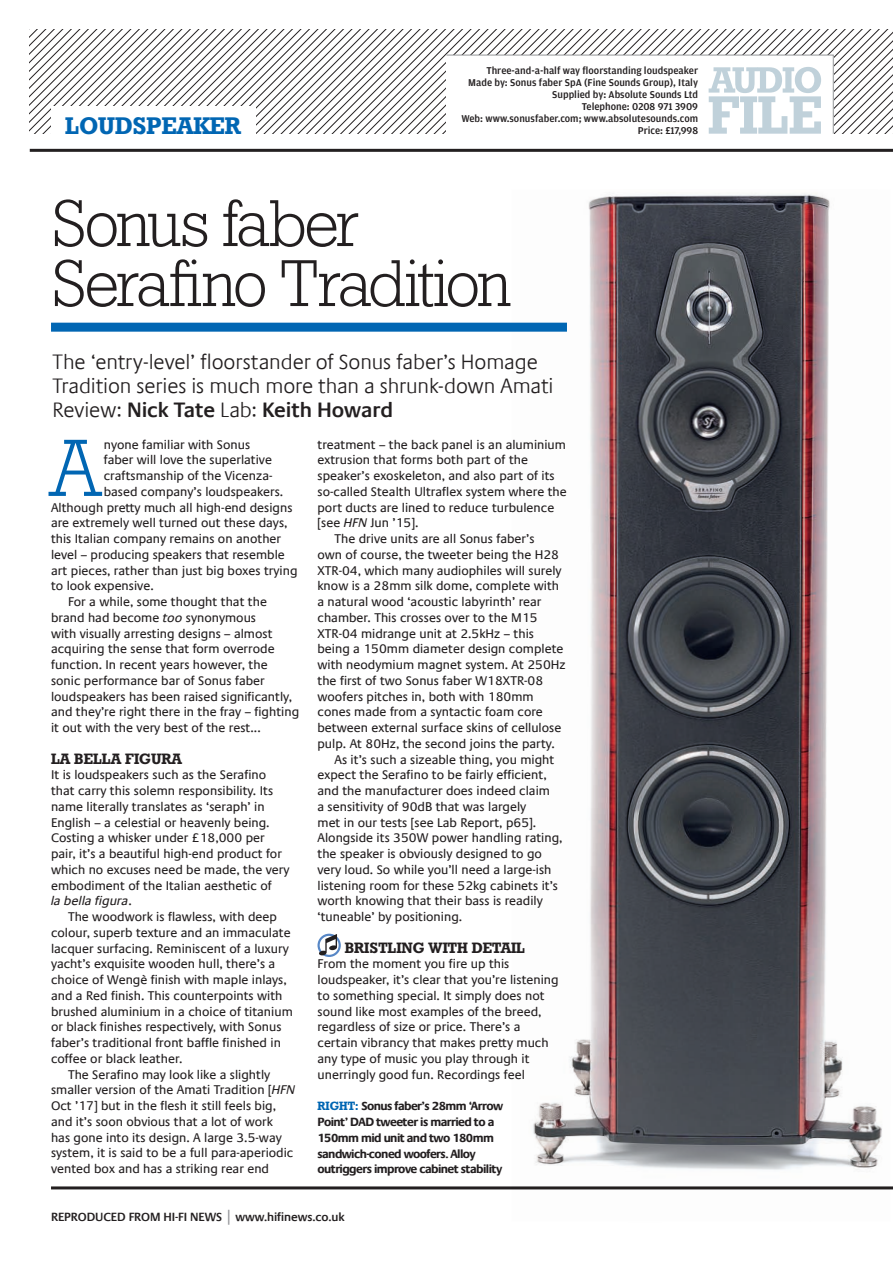
<style>
.page{position:relative;width:893px;height:1263px;background:#fff}
.page>*{position:absolute;margin:0;border:0;box-sizing:border-box;transform-origin:0 0}
.t1{font:80.85px "Geometric Slab 712 BT Light A";color:#0166b3}
.t2{font:66px/60px "Geometric Slab 712 BT Light A";letter-spacing:-.035em;color:#231f20}
.t3{font:24px "Geometric Slab 712 BT Bold A";color:#0166b3}
.t4{font:300 21px/24px "Praxis Com";letter-spacing:-.005em;color:#231f20}
.t5{font:15px "Geometric Slab 712 BT Bold A";color:#231f20}
.t6{font:12.75px/15.8px "Praxis Com";color:#231f20}
.t7{font:700 12px/15.8px "Praxis Com";letter-spacing:-.05em;color:#231f20}
.t8{font:600 12px "Praxis Com";letter-spacing:-.01em;color:#231f20}
.t9{font:500 10.5px/12px "Amplitude";color:#231f20;text-align:right}
.s1{font-weight:600}
.s2{font-style:italic}
.s3{font-family:"Geometric Slab 712 BT Bold A";font-weight:400;color:#0166b3}
.s4{font-size:15px;color:#939598}
</style>
<div class="page">
<hr style="left:51px;top:1186px;width:842px;height:3px;background:#231f20">
<hr style="left:30px;top:149px;width:863px;height:3px;background:#231f20">
<svg style="left:30px;top:30px;width:863px;height:104px"></svg>
<img style="left:534px;top:195px;width:276px;height:972px">
<img style="left:810px;top:119px;width:83px;height:1071px">
<div style="left:317px;top:934px;width:24px;height:23px;border:2px solid #5787c6;border-radius:50%"></div>
<svg style="left:319px;top:934px;width:18px;height:21px"></svg>
<div style="left:51px;top:323px;width:516px;height:9px;background:#0166b3"></div>
<h3 class="t3" style="left:65px;top:110px;width:177px">LOUDSPEAKER</h3>
<p class="t9" style="left:461px;top:64px;width:238px">Three-and-a-half way floorstanding loudspeaker Made by: Sonus faber SpA (Fine Sounds Group), Italy Supplied by: Absolute Sounds Ltd<br>Telephone: 0208 971 3909<br>Web: www.sonusfaber.com; www.absolutesounds.com Price: £17,998</p>
<h2 class="t2" style="left:51px;top:192px;width:462px">Sonus faber<br>Serafino Tradition</h2>
<h3 class="t4" style="left:53px;top:350px;width:503px">The ‘entry-level’ floorstander of Sonus faber’s Homage<br>Tradition series is much more than a shrunk-down Amati<br>Review: <span class="s1">Nick Tate</span> Lab: <span class="s1">Keith Howard</span></h3>
<h1 class="t1" style="left:51px;top:418px;width:50px">A</h1>
<p class="t6" style="left:104px;top:436px;width:148px">nyone familiar with Sonus</p>
<p class="t6" style="left:104px;top:452px;width:170px">faber will love the superlative</p>
<p class="t6" style="left:104px;top:468px;width:170px">craftsmanship of the Vicenza-</p>
<p class="t6" style="left:104px;top:484px;width:181px">based company’s loudspeakers.</p>
<p class="t6" style="left:51px;top:499px;width:243px">Although pretty much all high-end designs</p>
<p class="t6" style="left:51px;top:515px;width:238px">are extremely well turned out these days,</p>
<p class="t6" style="left:51px;top:531px;width:232px">this Italian company remains on another</p>
<p class="t6" style="left:51px;top:547px;width:235px">level – producing speakers that resemble</p>
<p class="t6" style="left:51px;top:562px;width:248px">art pieces, rather than just big boxes trying</p>
<p class="t6" style="left:51px;top:578px;width:104px">to look expensive.</p>
<p class="t6" style="left:68px;top:594px;width:201px">For a while, some thought that the</p>
<p class="t6" style="left:51px;top:610px;width:207px">brand had become <span class="s2">too</span> synonymous</p>
<p class="t6" style="left:51px;top:625px;width:223px">with visually arresting designs – almost</p>
<p class="t6" style="left:51px;top:641px;width:225px">acquiring the sense that form overrode</p>
<p class="t6" style="left:51px;top:657px;width:218px">function. In recent years however, the</p>
<p class="t6" style="left:51px;top:673px;width:215px">sonic performance bar of Sonus faber</p>
<p class="t6" style="left:51px;top:688px;width:243px">loudspeakers has been raised significantly,</p>
<p class="t6" style="left:51px;top:704px;width:250px">and they’re right there in the fray – fighting</p>
<p class="t6" style="left:51px;top:720px;width:211px">it out with the very best of the rest...</p>
<p class="t5" style="left:51px;top:749px;width:44px">LA BELLA</p>
<p class="t5" style="left:125px;top:749px;width:38px">FIGURA</p>
<p class="t6" style="left:51px;top:767px;width:240px">It is loudspeakers such as the Serafino that carry this solemn responsibility. Its name literally translates as ‘seraph’ in English – a celestial or heavenly being.<br>Costing a whisker under £18,000 per pair, it’s a beautiful high-end product for which no excuses need be made, the very embodiment of the Italian aesthetic of<br><span class="s2">la bella figura</span>.</p>
<p class="t6" style="left:68px;top:909px;width:210px">The woodwork is flawless, with deep</p>
<p class="t6" style="left:51px;top:925px;width:241px">colour, superb texture and an immaculate</p>
<p class="t6" style="left:51px;top:940px;width:239px">lacquer surfacing. Reminiscent of a luxury</p>
<p class="t6" style="left:51px;top:956px;width:226px">yacht’s exquisite wooden hull, there’s a</p>
<p class="t6" style="left:51px;top:972px;width:237px">choice of Wengè finish with maple inlays,</p>
<p class="t6" style="left:51px;top:988px;width:233px">and a Red finish. This counterpoints with</p>
<p class="t6" style="left:51px;top:1003px;width:243px">brushed aluminium in a choice of titanium</p>
<p class="t6" style="left:51px;top:1019px;width:232px">or black finishes respectively, with Sonus</p>
<p class="t6" style="left:51px;top:1035px;width:231px">faber’s traditional front baffle finished in</p>
<p class="t6" style="left:51px;top:1051px;width:133px">coffee or black leather.</p>
<p class="t6" style="left:68px;top:1066px;width:204px">The Serafino may look like a slightly</p>
<p class="t6" style="left:51px;top:1082px;width:246px">smaller version of the Amati Tradition [<span class="s2">HFN</span></p>
<p class="t6" style="left:51px;top:1098px;width:227px">Oct ’17] but in the flesh it still feels big,</p>
<p class="t6" style="left:51px;top:1114px;width:223px">and it’s soon obvious that a lot of work</p>
<p class="t6" style="left:51px;top:1129px;width:232px">has gone into its design. A large 3.5-way</p>
<p class="t6" style="left:51px;top:1145px;width:244px">system, it is said to be a full para-aperiodic</p>
<p class="t6" style="left:51px;top:1161px;width:220px">vented box and has a striking rear end</p>
<p class="t6" style="left:317px;top:436px;width:250px">treatment – the back panel is an aluminium</p>
<p class="t6" style="left:317px;top:452px;width:212px">extrusion that forms both part of the</p>
<p class="t6" style="left:317px;top:468px;width:239px">speaker’s exoskeleton, and also part of its</p>
<p class="t6" style="left:317px;top:484px;width:251px">so-called Stealth Ultraflex system where the</p>
<p class="t6" style="left:317px;top:499px;width:238px">port ducts are lined to reduce turbulence</p>
<p class="t6" style="left:317px;top:515px;width:102px">[see <span class="s2">HFN</span> Jun ’15].</p>
<p class="t6" style="left:334px;top:531px;width:202px">The drive units are all Sonus faber’s</p>
<p class="t6" style="left:317px;top:547px;width:243px">own of course, the tweeter being the H28</p>
<p class="t6" style="left:317px;top:562px;width:246px">XTR-04, which many audiophiles will surely</p>
<p class="t6" style="left:317px;top:578px;width:243px">know is a 28mm silk dome, complete with</p>
<p class="t6" style="left:317px;top:594px;width:226px">a natural wood ‘acoustic labyrinth’ rear</p>
<p class="t6" style="left:317px;top:610px;width:222px">chamber. This crosses over to the M15</p>
<p class="t6" style="left:317px;top:625px;width:218px">XTR-04 midrange unit at 2.5kHz – this</p>
<p class="t6" style="left:317px;top:641px;width:248px">being a 150mm diameter design complete</p>
<p class="t6" style="left:317px;top:657px;width:250px">with neodymium magnet system. At 250Hz</p>
<p class="t6" style="left:317px;top:673px;width:227px">the first of two Sonus faber W18XTR-08</p>
<p class="t6" style="left:317px;top:688px;width:218px">woofers pitches in, both with 180mm</p>
<p class="t6" style="left:317px;top:704px;width:227px">cones made from a syntactic foam core</p>
<p class="t6" style="left:317px;top:720px;width:245px">between external surface skins of cellulose</p>
<p class="t6" style="left:317px;top:736px;width:239px">pulp. At 80Hz, the second joins the party.</p>
<p class="t6" style="left:334px;top:751px;width:221px">As it’s such a sizeable thing, you might</p>
<p class="t6" style="left:317px;top:767px;width:231px">expect the Serafino to be fairly efficient,</p>
<p class="t6" style="left:317px;top:783px;width:234px">and the manufacturer does indeed claim</p>
<p class="t6" style="left:317px;top:799px;width:210px">a sensitivity of 90dB that was largely</p>
<p class="t6" style="left:317px;top:814px;width:220px">met in our tests [see Lab Report, p65].</p>
<p class="t6" style="left:317px;top:830px;width:247px">Alongside its 350W power handling rating,</p>
<p class="t6" style="left:317px;top:846px;width:226px">the speaker is obviously designed to go</p>
<p class="t6" style="left:317px;top:862px;width:235px">very loud. So while you’ll need a large-ish</p>
<p class="t6" style="left:317px;top:877px;width:242px">listening room for these 52kg cabinets it’s</p>
<p class="t6" style="left:317px;top:893px;width:227px">worth knowing that their bass is readily</p>
<p class="t6" style="left:317px;top:909px;width:146px">‘tuneable’ by positioning.</p>
<p class="t5" style="left:345px;top:938px;width:138px">BRISTLING WITH DETA</p>
<p class="t5" style="left:511px;top:938px;width:15px">IL</p>
<p class="t6" style="left:317px;top:956px;width:243px">From the moment you fire up this loudspeaker, it’s clear that you’re listening to something special. It simply does not sound like most examples of the breed, regardless of size or price. There’s a certain vibrancy that makes pretty much any type of music you play through it unerringly good fun. Recordings feel</p>
<p class="t7" style="left:317px;top:1098px;width:187px"><span class="s3">RIGHT:</span> Sonus faber’s 28mm ‘Arrow<br>Point’ DAD tweeter is married to a<br>150mm mid unit and two 180mm sandwich-coned woofers. Alloy outriggers improve cabinet stability</p>
<p class="t8" style="left:51px;top:1209px;width:295px">REPRODUCED FROM HI-FI NEWS <span class="s4">|</span> www.hifinews.co.uk</p>
</div>
